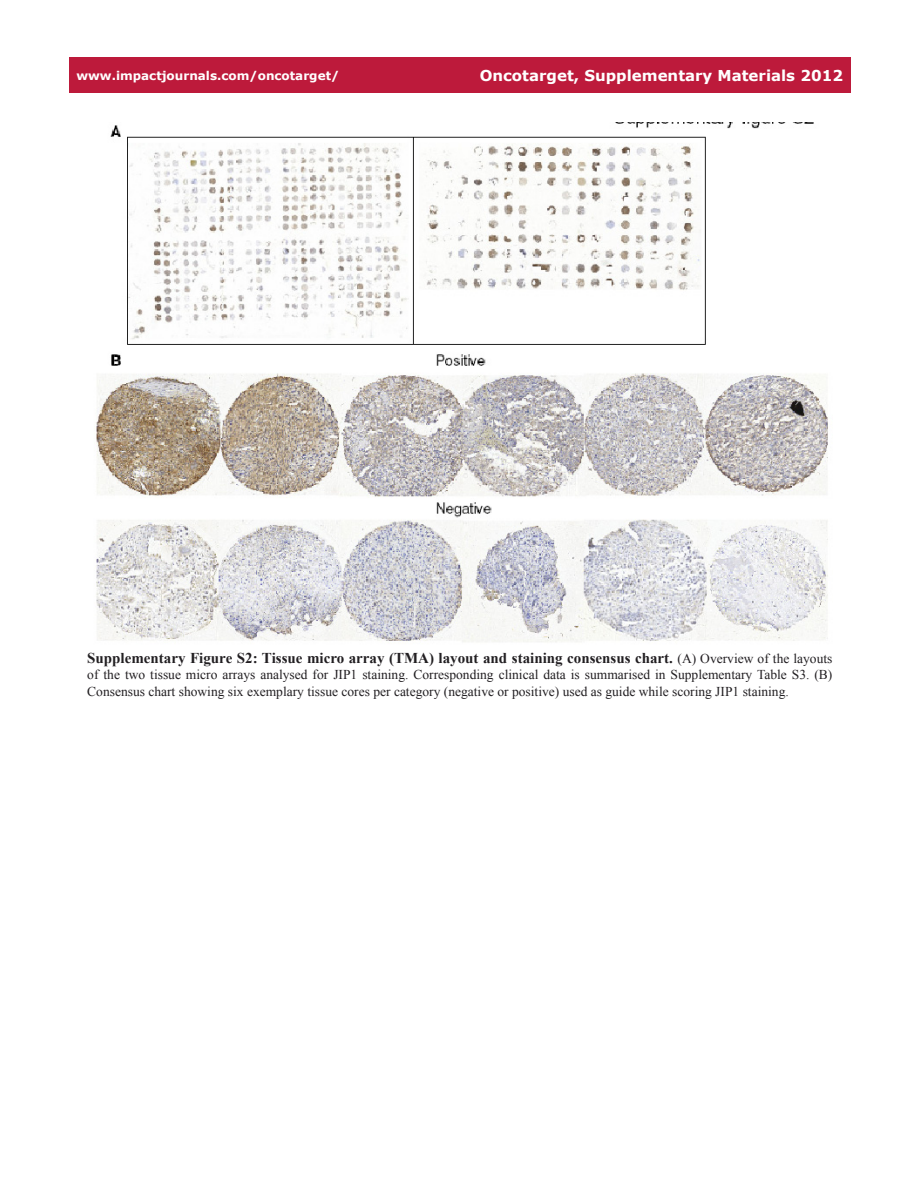
<style>
.page{position:relative;width:918px;height:1188px;background:#fff}
.page>*{position:absolute;margin:0;border:0;box-sizing:border-box;transform-origin:0 0}
.FigureText{font:700 15px "Times New Roman";color:#221f22}
.t1{font:700 15px "Verdana";color:#fff}
.FigureText-2{font:13.5px/16.2px "Times New Roman";color:#221f22}
.t2{font:700 12px "Verdana";color:#fff}
.s1{font-weight:400;font-size:13.5px}
</style>
<div class="page">
<div style="left:69px;top:57px;width:781px;height:36px;background:#bd1a3b"></div>
<img style="left:94px;top:122px;width:734px;height:520px">
<p class="t2" style="left:76px;top:67px;width:264px">www.impactjournals.com/oncotarget/</p>
<p class="t1" style="left:480px;top:65px;width:365px">Oncotarget, Supplementary Materials 2012</p>
<p class="FigureText" style="left:87px;top:648px;width:747px">Supplementary Figure S2: Tissue micro array (TMA) layout and staining consensus chart. <span class="s1">(A) Overview of the layouts</span></p>
<p class="FigureText-2" style="left:87px;top:667px;width:747px">of the two tissue micro arrays analysed for JIP1 staining. Corresponding clinical data is summarised in Supplementary Table S3. (B)<br>Consensus chart showing six exemplary tissue cores per category (negative or positive) used as guide while scoring JIP1 staining.</p>
</div>
